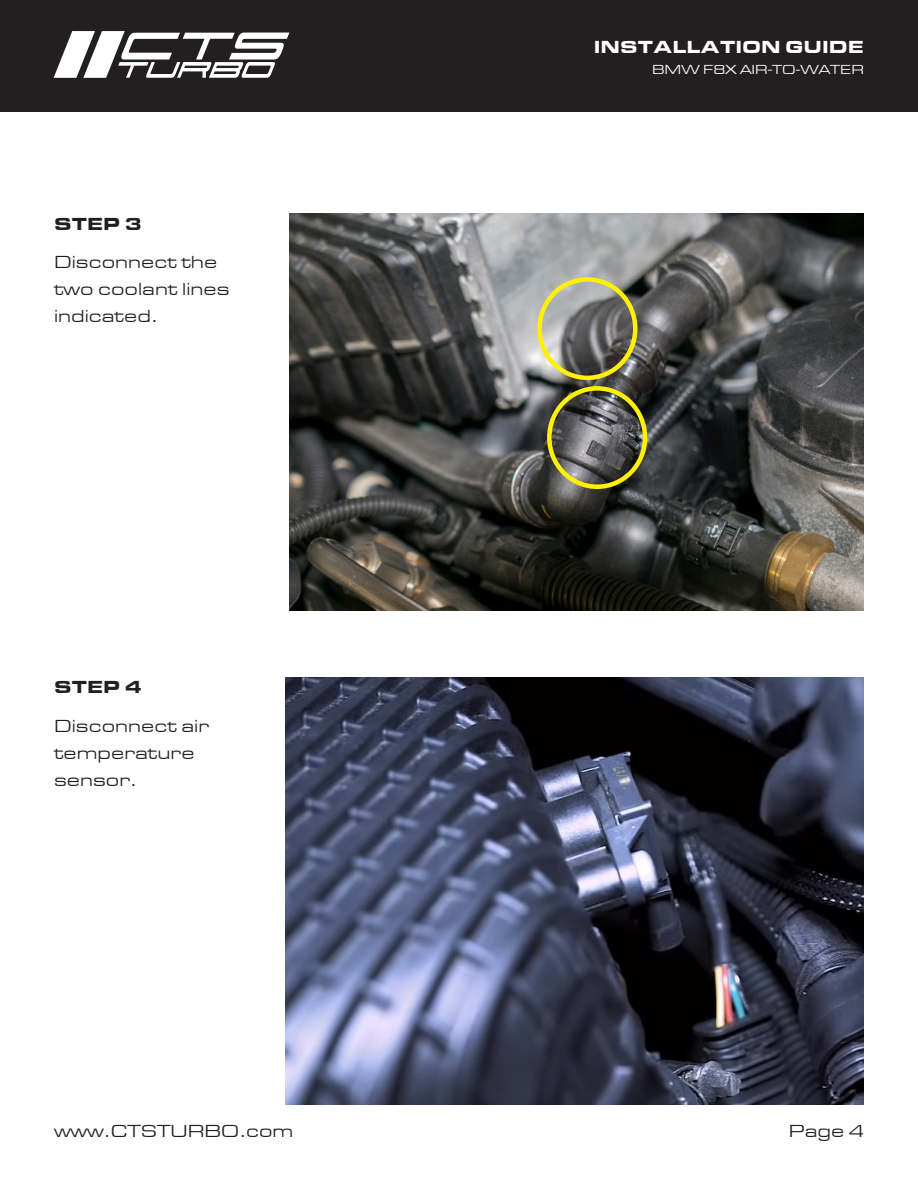
<style>
.page{position:relative;width:918px;height:1188px;background:#fff}
.page>*{position:absolute;margin:0;border:0;box-sizing:border-box;transform-origin:0 0}
.t1{font:18px/27px "Eurostile Extended";color:#231f20}
.t2{font:900 18px "Eurostile Extended";color:#fff}
.t3{font:900 18px "Eurostile Extended";color:#231f20}
.t4{font:13.5px "Eurostile Extended";color:#fff}
</style>
<div class="page">
<div style="left:0;top:0;width:918px;height:112px;background:#231f20"></div>
<svg style="left:54px;top:31px;width:235px;height:47px"></svg>
<img style="left:289px;top:214px;width:575px;height:397px">
<img style="left:285px;top:677px;width:579px;height:427px">
<div style="left:547px;top:386px;width:100px;height:103px;border:4px solid #fff101;border-radius:50%"></div>
<div style="left:537px;top:277px;width:101px;height:103px;border:4px solid #fff101;border-radius:50%"></div>
<p class="t2" style="left:594px;top:37px;width:272px">INSTALLATION GUIDE</p>
<p class="t3" style="left:54px;top:214px;width:89px">STEP 3</p>
<p class="t1" style="left:54px;top:249px;width:177px">Disconnect the two coolant lines indicated.</p>
<p class="t3" style="left:54px;top:677px;width:89px">STEP 4</p>
<p class="t1" style="left:54px;top:713px;width:157px">Disconnect air temperature sensor.</p>
<p class="t4" style="left:652px;top:62px;width:213px">BMW F8X AIR-TO-WATER</p>
<p class="t1" style="left:54px;top:1117px;width:241px">www.CTSTURBO.com</p>
<p class="t1" style="left:789px;top:1117px;width:77px">Page 4</p>
</div>
